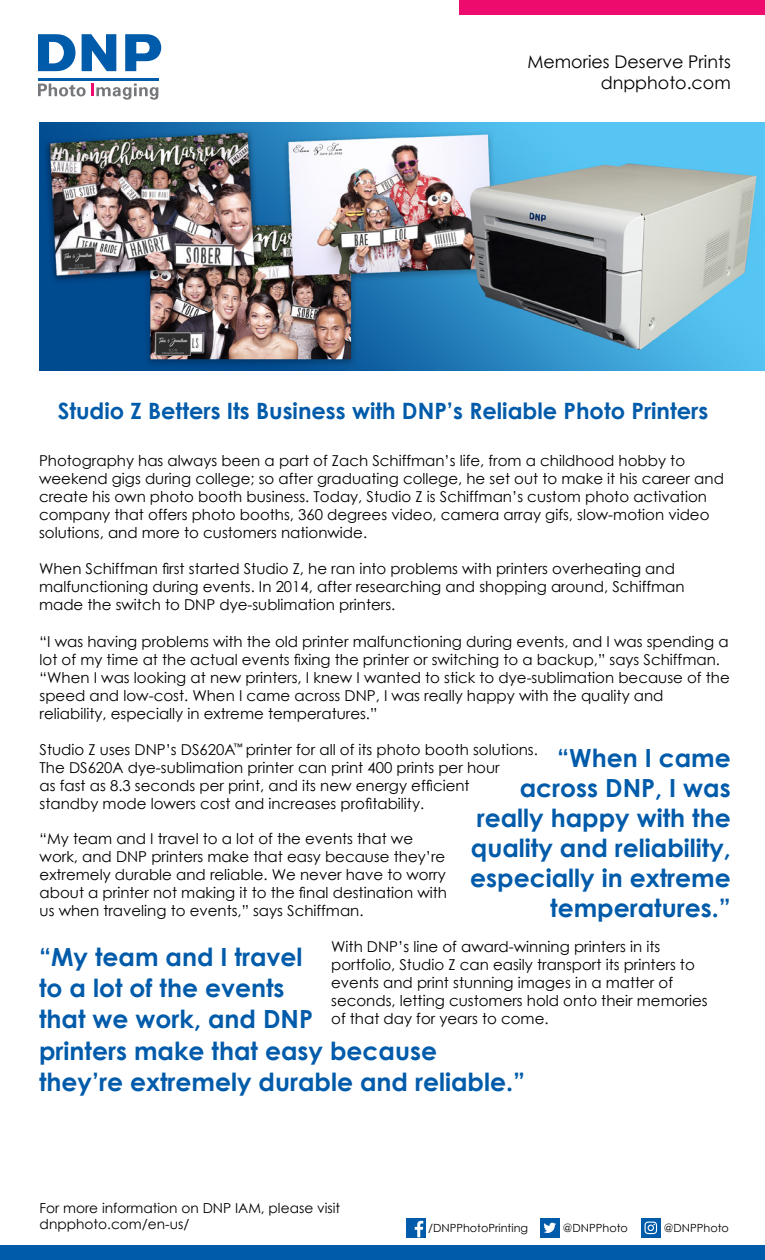
<style>
.page{position:relative;width:765px;height:1260px;background:#fff}
.page>*{position:absolute;margin:0;border:0;box-sizing:border-box;transform-origin:0 0}
.t1{font:700 25px/30px "Century Gothic";color:#005baa;text-align:right}
.t2{font:700 22.5px "Century Gothic";color:#005baa}
.t3{font:17.5px/21px "Century Gothic";color:#000;text-align:right}
.t4{font:15px/18px "Century Gothic";color:#000}
.t5{font:13.75px/16.5px "Century Gothic";color:#000}
.t6{font:11.25px "Century Gothic";color:#000}
.s1{color:#055ca9}
</style>
<div class="page">
<svg style="left:38px;top:34px;width:38px;height:37px"></svg>
<svg style="left:82px;top:34px;width:34px;height:37px"></svg>
<svg style="left:125px;top:34px;width:36px;height:37px"></svg>
<hr style="left:38px;top:78px;width:121px;height:3px;background:#005baa">
<svg style="left:38px;top:84px;width:120px;height:16px"></svg>
<div style="left:460px;top:0;width:305px;height:15px;background:#ed0c6e"></div>
<div style="left:0;top:1245px;width:765px;height:15px;background:#005baa"></div>
<div style="left:406px;top:1218px;width:19px;height:19px;background:#005baa"></div>
<svg style="left:415px;top:1221px;width:8px;height:16px"></svg>
<div style="left:540px;top:1218px;width:19px;height:19px;background:#005baa"></div>
<svg style="left:543px;top:1223px;width:13px;height:10px"></svg>
<img style="left:40px;top:122px;width:725px;height:249px">
<svg style="left:641px;top:1218px;width:19px;height:19px"></svg>
<svg style="left:645px;top:1222px;width:12px;height:12px"></svg>
<p class="t3" style="left:527px;top:50px;width:205px">Memories Deserve Prints dnpphoto.com</p>
<h2 class="t2" style="left:58px;top:394px;width:652px">Studio Z Betters Its Business with DNP’s Reliable Photo Printers</h2>
<p class="t4" style="left:39px;top:451px;width:686px">Photography has always been a part of Zach Schiffman’s life, from a childhood hobby to weekend gigs during college; so after graduating college, he set out to make it his career and create his own photo booth business. Today, Studio Z is Schiffman’s custom photo activation company that offers photo booths, 360 degrees video, camera array gifs, slow-motion video solutions, and more to customers nationwide.</p>
<p class="t4" style="left:39px;top:559px;width:647px">When Schiffman first started Studio Z, he ran into problems with printers overheating and malfunctioning during events. In 2014, after researching and shopping around, Schiffman made the switch to DNP dye-sublimation printers.</p>
<p class="t4" style="left:40px;top:632px;width:692px">“I was having problems with the old printer malfunctioning during events, and I was spending a lot of my time at the actual events fixing the printer or switching to a backup,” says Schiffman. “When I was looking at new printers, I knew I wanted to stick to dye-sublimation because of the speed and low-cost. When I came across DNP, I was really happy with the quality and reliability, especially in extreme temperatures.”</p>
<p class="t4" style="left:40px;top:741px;width:500px">Studio Z uses DNP’s DS620A<sup>™</sup> printer for all of its photo booth solutions.<br>The DS620A dye-sublimation printer can print 400 prints per hour<br>as fast as 8.3 seconds per print, and its new energy efficient<br>standby mode lowers cost and increases profitability.</p>
<h1 class="t1" style="left:470px;top:742px;width:262px"><span class="s1">“</span>When I came<br>across DNP, I was really happy with the quality and reliability, especially in extreme temperatures.<span class="s1">”</span></h1>
<h1 class="t1" style="left:39px;top:940px;width:487px;line-height:31.2px;text-align:left">“My team and I travel<br>to a lot of the events<br>that we work, and DNP<br>printers make that easy because they’re extremely durable and reliable.”</h1>
<p class="t4" style="left:40px;top:829px;width:409px">“My team and I travel to a lot of the events that we work, and DNP printers make that easy because they’re extremely durable and reliable. We never have to worry about a printer not making it to the final destination with us when traveling to events,” says Schiffman.</p>
<p class="t4" style="left:331px;top:938px;width:378px">With DNP’s line of award-winning printers in its portfolio, Studio Z can easily transport its printers to events and print stunning images in a matter of seconds, letting customers hold onto their memories of that day for years to come.</p>
<p class="t5" style="left:40px;top:1199px;width:302px">For more information on DNP IAM, please visit dnpphoto.com/en-us/</p>
<p class="t6" style="left:428px;top:1220px;width:102px">/DNPPhotoPrinting</p>
<p class="t6" style="left:563px;top:1220px;width:67px">@DNPPhoto</p>
<p class="t6" style="left:664px;top:1220px;width:67px">@DNPPhoto</p>
</div>
